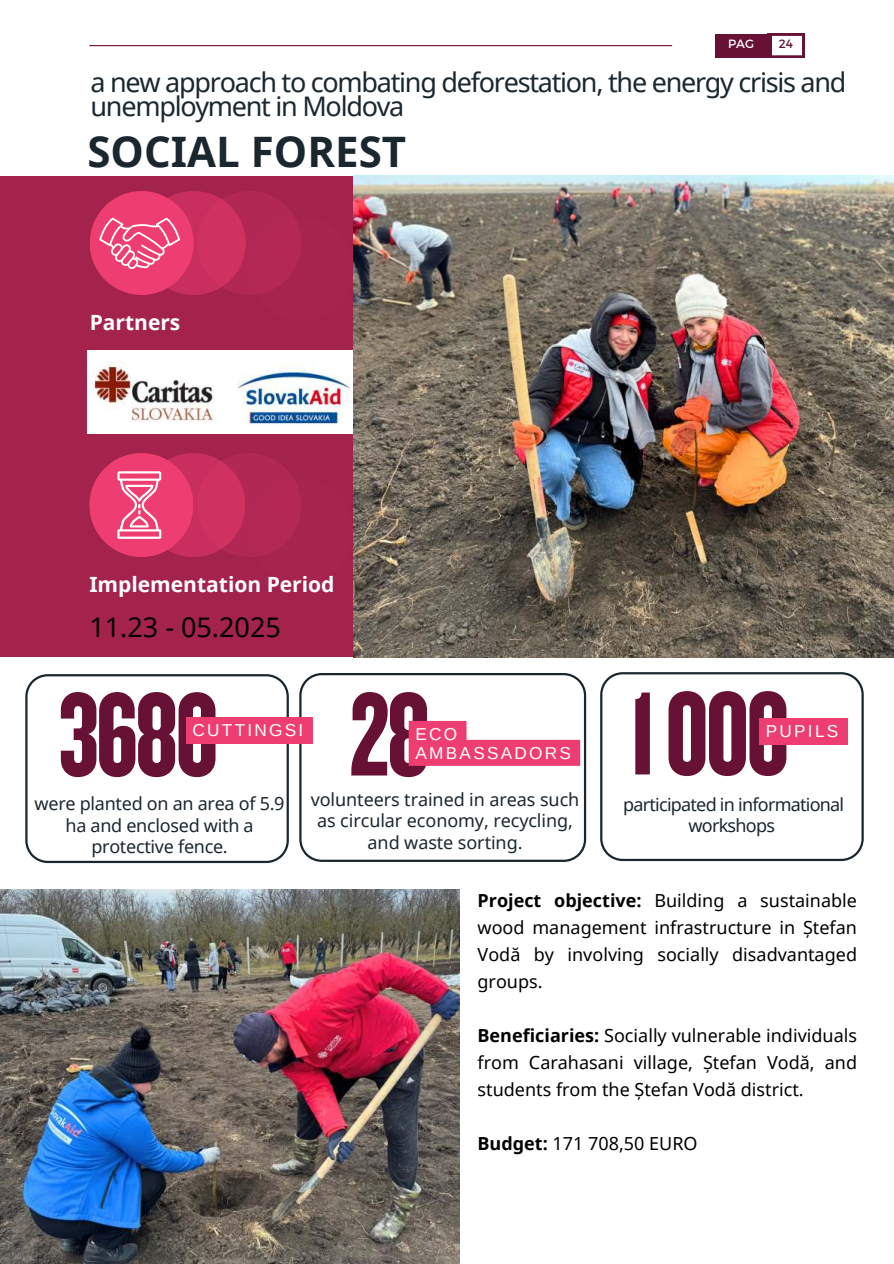
<style>
.page{position:relative;width:894px;height:1264px;background:#fff}
.page>*{position:absolute;margin:0;border:0;box-sizing:border-box;transform-origin:0 0}
.t1{font:122.85px "Knockout 68";letter-spacing:-.03em;color:#671134}
.t2{font:700 42px "Noto Sans";color:#1b272f}
.t3{font:27px/23.7px "Noto Sans";letter-spacing:-.045em;color:#1b272f}
.t4{font:27px "Noto Sans";color:#000}
.t5{font:700 21px "Noto Sans";color:#fff}
.t6{font:18px/27px "Noto Sans";color:#000;text-align:justify}
.t7{font:18px/21.3px "Noto Sans";letter-spacing:-.015em;color:#1b272f;text-align:center}
.t8{font:18px/21.3px "Noto Sans";letter-spacing:-.04em;color:#1b272f;text-align:center}
.t9{font:17.25px/18.9px "Arimo";letter-spacing:.13em;color:#fff}
.t10{font:12px "Montserrat";color:#fff}
.t11{font:12px "Montserrat";color:#671134}
.s1{font-weight:700}
</style>
<div class="page">
<div style="left:715px;top:34px;width:56px;height:24px;background:#671134"></div>
<svg style="left:771px;top:34px;width:33px;height:23px"></svg>
<hr style="left:89px;top:45px;width:583px;height:1px;background:#671134">
<div style="left:0;top:176px;width:893px;height:481px;background:#a4234d"></div>
<div style="left:87px;top:351px;width:289px;height:83px;background:#fff"></div>
<img style="left:231px;top:362px;width:120px;height:62px">
<img style="left:353px;top:176px;width:540px;height:481px">
<div style="left:90px;top:191px;width:104px;height:104px;background:#ee3d71;border-radius:50%"></div>
<svg style="left:142px;top:191px;width:103px;height:104px;fill:#c82f5e"></svg>
<svg style="left:197px;top:191px;width:104px;height:104px;fill:#cf3161"></svg>
<div style="left:249px;top:217px;width:104px;height:104px;background:linear-gradient(to right,#b42855,#a4234c);border-radius:50%"></div>
<div style="left:89px;top:453px;width:104px;height:104px;background:#ee3d71;border-radius:50%"></div>
<svg style="left:141px;top:453px;width:104px;height:104px"></svg>
<svg style="left:197px;top:453px;width:104px;height:104px;fill:#cf3161"></svg>
<div style="left:249px;top:479px;width:104px;height:104px;background:linear-gradient(to right,#b42855,#a4234c);border-radius:50%"></div>
<svg style="left:99px;top:218px;width:81px;height:51px"></svg>
<svg style="left:117px;top:471px;width:44px;height:68px"></svg>
<img style="left:0;top:889px;width:459px;height:374px">
<svg style="left:600px;top:672px;width:263px;height:189px"></svg>
<svg style="left:299px;top:673px;width:287px;height:189px"></svg>
<svg style="left:408px;top:721px;width:172px;height:44px"></svg>
<svg style="left:25px;top:674px;width:264px;height:189px"></svg>
<div style="left:758px;top:718px;width:89px;height:26px;background:#ee3d71"></div>
<div style="left:186px;top:717px;width:126px;height:26px;background:#ee3d71"></div>
<img style="left:89px;top:362px;width:126px;height:61px">
<p class="t10" style="left:728px;top:36px;width:27px">PAG</p>
<p class="t11" style="left:778px;top:36px;width:16px">24</p>
<h3 class="t3" style="left:90px;top:70px;width:757px">a new approach to combating deforestation, the energy crisis and unemployment in Moldova</h3>
<h2 class="t2" style="left:87px;top:122px;width:320px">SOCIAL FOREST</h2>
<p class="t5" style="left:90px;top:307px;width:92px">Partners</p>
<p class="t5" style="left:89px;top:569px;width:247px">Implementation Period</p>
<h3 class="t4" style="left:89px;top:608px;width:193px">11.23 - 05.2025</h3>
<h1 class="t1" style="left:58px;top:660px;width:162px">3680</h1>
<p class="t9" style="left:192px;top:720px;width:112px">CUTTINGSI</p>
<p class="t7" style="left:35px;top:792px;width:251px">were planted on an area of 5.9 ha and enclosed with a protective fence.</p>
<h1 class="t1" style="left:349px;top:660px;width:83px">28</h1>
<p class="t9" style="left:415px;top:724px;width:157px">ECO<br>AMBASSADORS</p>
<p class="t7" style="left:310px;top:788px;width:270px">volunteers trained in areas such as circular economy, recycling, and waste sorting.</p>
<h1 class="t1" style="left:628px;top:659px;width:163px">1 000</h1>
<p class="t9" style="left:765px;top:721px;width:74px">PUPILS</p>
<p class="t8" style="left:623px;top:793px;width:222px">participated in informational workshops</p>
<p class="t6" style="left:477px;top:886px;width:381px"><span class="s1">Project objective:</span> Building a sustainable wood management infrastructure in Ștefan Vodă by involving socially disadvantaged groups.</p>
<p class="t6" style="left:477px;top:1021px;width:381px"><span class="s1">Beneficiaries:</span> Socially vulnerable individuals from Carahasani village, Ștefan Vodă, and students from the Ștefan Vodă district.</p>
<p class="t6" style="left:477px;top:1129px;width:221px"><span class="s1">Budget:</span> 171 708,50 EURO</p>
</div>
